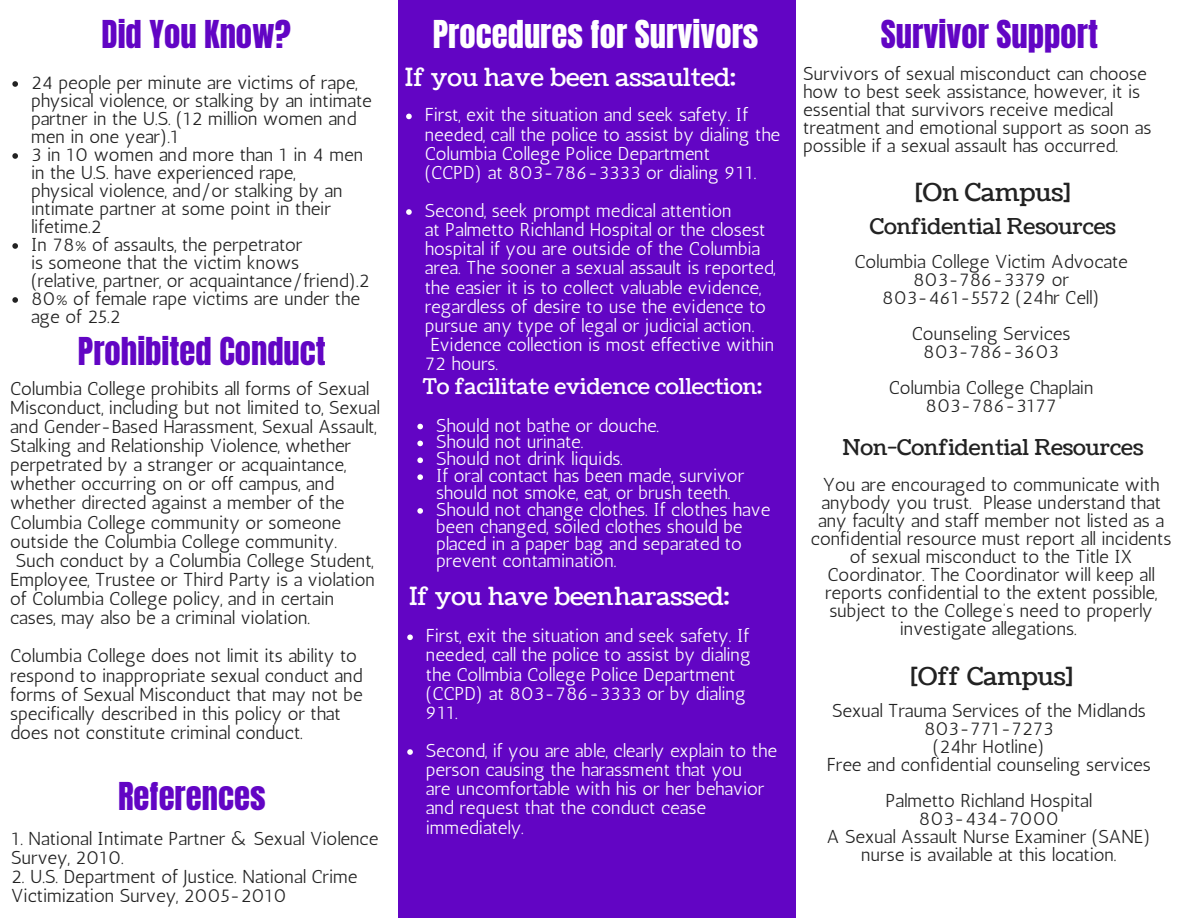
<style>
.page{position:relative;width:1188px;height:918px;background:#fff}
.page>*{position:absolute;margin:0;border:0;box-sizing:border-box;transform-origin:0 0}
.t1{font:32.7px "Anton";color:#6205c4}
.t2{font:32.7px "Anton";color:#fff}
.t3{font:24.9px "Coustard";color:#fff}
.t4{font:24.9px "Coustard";color:#222}
.t5{font:21.75px "Coustard";color:#222}
.t6{font:21.75px "Coustard";color:#fff}
.t7{font:18.75px/18px "Antic";color:#222}
.t8{font:18.75px/19.2px "Antic";color:#fff}
</style>
<div class="page">
<div style="left:398px;top:0;width:397px;height:918px;background:#6205c4"></div>
<svg style="left:12px;top:81px;width:6px;height:6px"></svg>
<svg style="left:12px;top:153px;width:6px;height:6px"></svg>
<svg style="left:12px;top:243px;width:6px;height:6px"></svg>
<svg style="left:12px;top:297px;width:6px;height:6px"></svg>
<svg style="left:406px;top:114px;width:6px;height:5px"></svg>
<svg style="left:406px;top:209px;width:6px;height:6px"></svg>
<svg style="left:407px;top:634px;width:6px;height:6px"></svg>
<svg style="left:407px;top:749px;width:6px;height:6px"></svg>
<svg style="left:417px;top:424px;width:6px;height:5px"></svg>
<svg style="left:417px;top:441px;width:6px;height:5px"></svg>
<svg style="left:417px;top:457px;width:6px;height:6px"></svg>
<svg style="left:417px;top:474px;width:6px;height:6px"></svg>
<svg style="left:417px;top:508px;width:6px;height:6px"></svg>
<h1 class="t1" style="left:102px;top:11px;width:191px">Did You Know?</h1>
<p class="t7" style="left:31px;top:74px;width:342px">24 people per minute are victims of rape, physical violence, or stalking by an intimate partner in the U.S. (12 million women and men in one year).1<br>3 in 10 women and more than 1 in 4 men in the U.S. have experienced rape,<br>physical violence, and/or stalking by an intimate partner at some point in their lifetime.2<br>In 78% of assaults, the perpetrator<br>is someone that the victim knows<br>(relative, partner, or acquaintance/friend).2<br>80% of female rape victims are under the age of 25.2</p>
<h1 class="t1" style="left:78px;top:327px;width:249px">Prohibited Conduct</h1>
<p class="t7" style="left:10px;top:379px;width:371px;line-height:19.2px">Columbia College prohibits all forms of Sexual Misconduct, including but not limited to, Sexual and Gender-Based Harassment, Sexual Assault, Stalking and Relationship Violence, whether perpetrated by a stranger or acquaintance, whether occurring on or off campus, and whether directed against a member of the Columbia College community or someone outside the Columbia College community.<br>Such conduct by a Columbia College Student, Employee, Trustee or Third Party is a violation of Columbia College policy, and in certain cases, may also be a criminal violation.</p>
<p class="t7" style="left:10px;top:646px;width:354px;line-height:19.2px">Columbia College does not limit its ability to respond to inappropriate sexual conduct and forms of Sexual Misconduct that may not be specifically described in this policy or that does not constitute criminal conduct.</p>
<h1 class="t1" style="left:118px;top:773px;width:149px">References</h1>
<p class="t7" style="left:11px;top:829px;width:369px;line-height:19.2px">1. National Intimate Partner &amp; Sexual Violence<br>Survey, 2010.</p>
<p class="t7" style="left:11px;top:867px;width:348px;line-height:19.2px">2. U.S. Department of Justice. National Crime<br>Victimization Survey, 2005-2010</p>
<h1 class="t2" style="left:433px;top:11px;width:327px">Procedures for Survivors</h1>
<h1 class="t1" style="left:881px;top:11px;width:219px">Survivor Support</h1>
<h2 class="t3" style="left:405px;top:60px;width:332px">If you have been assaulted:</h2>
<p class="t8" style="left:425px;top:105px;width:357px">First, exit the situation and seek safety. If needed, call the police to assist by dialing the Columbia College Police Department<br>(CCPD) at 803-786-3333 or dialing 911.</p>
<p class="t8" style="left:425px;top:201px;width:352px">Second, seek prompt medical attention<br>at Palmetto Richland Hospital or the closest hospital if you are outside of the Columbia area. The sooner a sexual assault is reported, the easier it is to collect valuable evidence, regardless of desire to use the evidence to pursue any type of legal or judicial action.<br>Evidence collection is most effective within 72 hours.</p>
<p class="t6" style="left:423px;top:372px;width:341px">To facilitate evidence collection:</p>
<p class="t8" style="left:436px;top:417px;width:336px;line-height:16.8px">Should not bathe or douche.<br>Should not urinate.<br>Should not drink liquids.<br>If oral contact has been made, survivor should not smoke, eat, or brush teeth.<br>Should not change clothes. If clothes have been changed, soiled clothes should be placed in a paper bag and separated to prevent contamination.</p>
<h2 class="t3" style="left:409px;top:580px;width:322px">If you have beenharassed:</h2>
<p class="t8" style="left:426px;top:626px;width:326px">First, exit the situation and seek safety. If needed, call the police to assist by dialing the Collmbia College Police Department (CCPD) at 803-786-3333 or by dialing 911.</p>
<p class="t8" style="left:426px;top:741px;width:353px">Second, if you are able, clearly explain to the person causing the harassment that you<br>are uncomfortable with his or her behavior and request that the conduct cease immediately.</p>
<p class="t7" style="left:803px;top:65px;width:350px">Survivors of sexual misconduct can choose how to best seek assistance, however, it is essential that survivors receive medical treatment and emotional support as soon as possible if a sexual assault has occurred.</p>
<h2 class="t4" style="left:915px;top:176px;width:157px">[On Campus]</h2>
<p class="t5" style="left:870px;top:212px;width:248px">Confidential Resources</p>
<p class="t7" style="left:854px;top:252px;width:275px;text-align:center">Columbia College Victim Advocate<br>803-786-3379 or<br>803-461-5572 (24hr Cell)</p>
<p class="t7" style="left:912px;top:324px;width:160px;text-align:center">Counseling Services<br>803-786-3603</p>
<p class="t7" style="left:889px;top:378px;width:206px;text-align:center">Columbia College Chaplain<br>803-786-3177</p>
<p class="t5" style="left:842px;top:432px;width:303px">Non-Confidential Resources</p>
<p class="t7" style="left:811px;top:475px;width:362px;text-align:center">You are encouraged to communicate with anybody you trust. Please understand that any faculty and staff member not listed as a confidential resource must report all incidents of sexual misconduct to the Title IX Coordinator. The Coordinator will keep all reports confidential to the extent possible, subject to the College’s need to properly investigate allegations.</p>
<h2 class="t4" style="left:910px;top:659px;width:164px">[Off Campus]</h2>
<p class="t7" style="left:827px;top:701px;width:325px;text-align:center">Sexual Trauma Services of the Midlands<br>803-771-7273<br>(24hr Hotline)<br>Free and confidential counseling services</p>
<p class="t7" style="left:827px;top:791px;width:325px;text-align:center">Palmetto Richland Hospital<br>803-434-7000<br>A Sexual Assault Nurse Examiner (SANE) nurse is available at this location.</p>
</div>
